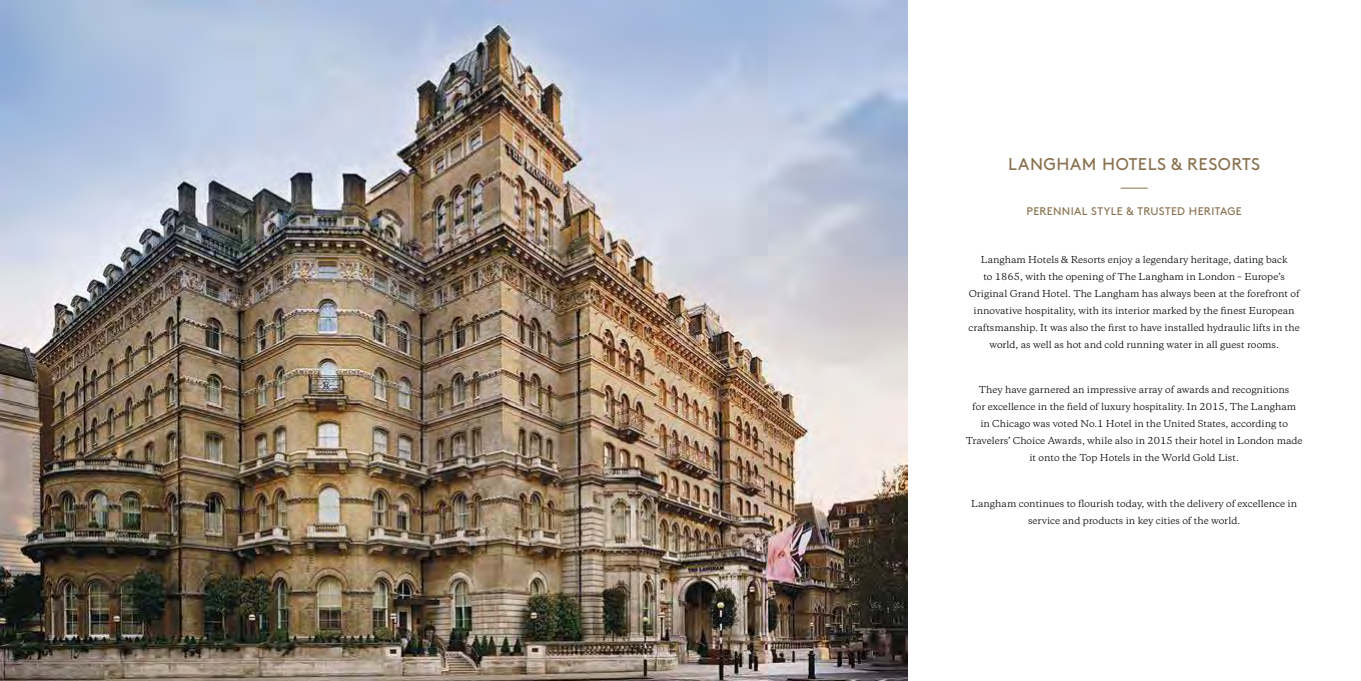
<style>
.page{position:relative;width:1361px;height:681px;background:#fff}
.page>*{position:absolute;margin:0;border:0;box-sizing:border-box;transform-origin:0 0}
.t1{font:17px "Brown";letter-spacing:.03em;color:#87704d}
.t2{font:11px "Brown";letter-spacing:.025em;color:#87704d}
.t3{font:9px/17px "Copernicus";color:#000;text-align:center}
</style>
<div class="page">
<img style="left:0;top:0;width:907px;height:680px">
<svg style="left:1120px;top:187px;width:27px;height:1px"></svg>
<h1 class="t1" style="left:1008px;top:151px;width:254px">LANGHAM HOTELS &amp; RESORTS</h1>
<p class="t2" style="left:1026px;top:202px;width:217px">PERENNIAL STYLE &amp; TRUSTED HERITAGE</p>
<p class="t3" style="left:968px;top:251px;width:333px">Langham Hotels &amp; Resorts enjoy a legendary heritage, dating back<br>to 1865, with the opening of The Langham in London – Europe’s Original Grand Hotel. The Langham has always been at the forefront of innovative hospitality, with its interior marked by the finest European craftsmanship. It was also the first to have installed hydraulic lifts in the world, as well as hot and cold running water in all guest rooms.</p>
<p class="t3" style="left:966px;top:381px;width:338px">They have garnered an impressive array of awards and recognitions<br>for excellence in the field of luxury hospitality. In 2015, The Langham<br>in Chicago was voted No.1 Hotel in the United States, according to Travelers’ Choice Awards, while also in 2015 their hotel in London made it onto the Top Hotels in the World Gold List.</p>
<p class="t3" style="left:971px;top:494px;width:327px">Langham continues to flourish today, with the delivery of excellence in service and products in key cities of the world.</p>
</div>
